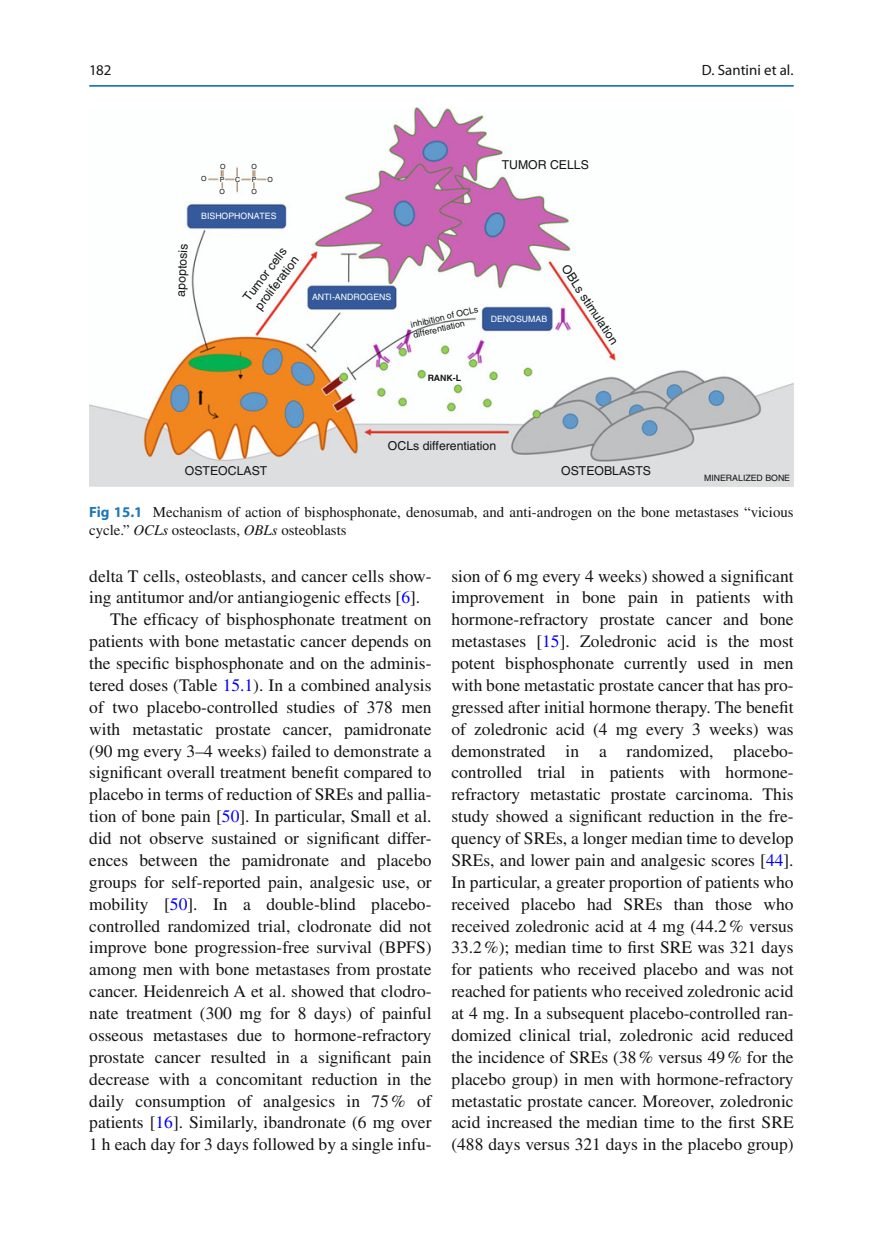
<style>
.page{position:relative;width:883px;height:1260px;background:#fff}
.page>*{position:absolute;margin:0;border:0;box-sizing:border-box;transform-origin:0 0}
.t1{font:17.5px/21.9px "Wgxfxr Times";color:#131413;text-align:justify}
.t2{font:14.88px/17.5px "Wgxfxr Times";color:#131413}
.t3{font:14.88px "Ljsxrs Myriad";color:#131413}
.t4{font:12.25px/14.7px "Xblbqr Helvetica";color:#131413}
.t5{font:8.75px/10.5px "Xblbqr Helvetica";color:#131413}
.t6{font:8.75px "Xblbqr Helvetica";color:#fff}
.t7{font:700 8.75px "Ljhsbt Helvetica";color:#131413}
.t8{font:7px "Xblbqr Helvetica";color:#131413}
.s1{font-family:"Sgkhhd Myriad";font-weight:700;color:#1f77b9}
.s2{font-family:"Nfmgrn Times";font-style:italic}
.s3{color:#0000fa}
</style>
<div class="page">
<img style="left:89px;top:107px;width:705px;height:379px">
<hr style="left:89px;top:85px;width:705px;height:2px;background:#1f77b9">
<p class="t3" style="left:89px;top:64px;width:24px">182</p>
<p class="t8" style="left:220px;top:164px;width:7px">O</p>
<p class="t8" style="left:252px;top:164px;width:7px">O</p>
<p class="t8" style="left:201px;top:176px;width:7px">O</p>
<p class="t8" style="left:267px;top:177px;width:7px">O</p>
<p class="t8" style="left:220px;top:189px;width:7px">O</p>
<p class="t8" style="left:252px;top:189px;width:7px">O</p>
<p class="t8" style="left:235px;top:177px;width:7px">C</p>
<p class="t8" style="left:252px;top:177px;width:6px">P</p>
<p class="t8" style="left:220px;top:177px;width:6px">P</p>
<p class="t6" style="left:201px;top:213px;width:77px">BISHOPHONATES</p>
<p class="t4" style="left:174px;top:296px;width:54px;rotate:-87deg">apoptosis</p>
<p class="t4" style="left:241px;top:296px;width:65px;rotate:-53deg">Tumor cells proliferation</p>
<p class="t6" style="left:312px;top:294px;width:81px">ANTI-ANDROGENS</p>
<p class="t4" style="left:502px;top:159px;width:89px">TUMOR CELLS</p>
<p class="t5" style="left:410px;top:320px;width:71px;rotate:-13deg">inhibition of OCLs differentiation</p>
<p class="t6" style="left:491px;top:315px;width:58px">DENOSUMAB</p>
<p class="t7" style="left:428px;top:375px;width:35px">RANK-L</p>
<p class="t4" style="left:570px;top:262px;width:94px;rotate:57deg">OBLs stimulation</p>
<p class="t4" style="left:185px;top:464px;width:84px">OSTEOCLAST</p>
<p class="t4" style="left:388px;top:439px;width:110px">OCLs differentiation</p>
<p class="t4" style="left:561px;top:464px;width:91px">OSTEOBLASTS</p>
<p class="t3" style="left:702px;top:64px;width:93px">D. Santini et al.</p>
<p class="t5" style="left:704px;top:474px;width:88px">MINERALIZED BONE</p>
<p class="t2" style="left:89px;top:505px;width:706px"><span class="s1">Fig 15.1</span> Mechanism of action of bisphosphonate, denosumab, and anti-androgen on the bone metastases “vicious cycle.” <span class="s2">OCLs</span> osteoclasts, <span class="s2">OBLs</span> osteoblasts</p>
<p class="t1" style="left:89px;top:566px;width:344px">delta T cells, osteoblasts, and cancer cells show-</p>
<p class="t1" style="left:89px;top:588px;width:333px">ing antitumor and/or antiangiogenic effects [ <span class="s3">6</span> ].</p>
<p class="t1" style="left:110px;top:610px;width:323px">The efficacy of bisphosphonate treatment on</p>
<p class="t1" style="left:89px;top:632px;width:344px">patients with bone metastatic cancer depends on</p>
<p class="t1" style="left:89px;top:654px;width:344px">the specific bisphosphonate and on the adminis-</p>
<p class="t1" style="left:89px;top:676px;width:344px">tered doses (Table <span class="s3">15.1</span> ). In a combined analysis</p>
<p class="t1" style="left:89px;top:698px;width:344px">of two placebo-controlled studies of 378 men</p>
<p class="t1" style="left:89px;top:720px;width:344px">with metastatic prostate cancer, pamidronate</p>
<p class="t1" style="left:89px;top:741px;width:344px">(90 mg every 3–4 weeks) failed to demonstrate a</p>
<p class="t1" style="left:89px;top:763px;width:344px">significant overall treatment benefit compared to</p>
<p class="t1" style="left:89px;top:785px;width:344px">placebo in terms of reduction of SREs and pallia-</p>
<p class="t1" style="left:89px;top:807px;width:344px">tion of bone pain [ <span class="s3">50</span> ]. In particular, Small et al.</p>
<p class="t1" style="left:89px;top:829px;width:344px">did not observe sustained or significant differ-</p>
<p class="t1" style="left:89px;top:851px;width:344px">ences between the pamidronate and placebo</p>
<p class="t1" style="left:89px;top:873px;width:344px">groups for self-reported pain, analgesic use, or</p>
<p class="t1" style="left:89px;top:895px;width:344px">mobility [ <span class="s3">50</span> ]. In a double-blind placebo-</p>
<p class="t1" style="left:89px;top:916px;width:344px">controlled randomized trial, clodronate did not</p>
<p class="t1" style="left:89px;top:938px;width:344px">improve bone progression-free survival (BPFS)</p>
<p class="t1" style="left:89px;top:960px;width:344px">among men with bone metastases from prostate</p>
<p class="t1" style="left:89px;top:982px;width:344px">cancer. Heidenreich A et al. showed that clodro-</p>
<p class="t1" style="left:89px;top:1004px;width:344px">nate treatment (300 mg for 8 days) of painful</p>
<p class="t1" style="left:89px;top:1026px;width:344px">osseous metastases due to hormone-refractory</p>
<p class="t1" style="left:89px;top:1048px;width:344px">prostate cancer resulted in a significant pain</p>
<p class="t1" style="left:89px;top:1070px;width:344px">decrease with a concomitant reduction in the</p>
<p class="t1" style="left:89px;top:1091px;width:344px">daily consumption of analgesics in 75 % of</p>
<p class="t1" style="left:89px;top:1113px;width:344px">patients [ <span class="s3">16</span> ]. Similarly, ibandronate (6 mg over</p>
<p class="t1" style="left:89px;top:1135px;width:344px">1 h each day for 3 days followed by a single infu-</p>
<p class="t1" style="left:451px;top:566px;width:344px">sion of 6 mg every 4 weeks) showed a significant improvement in bone pain in patients with hormone- refractory prostate cancer and bone metastases [ <span class="s3">15</span> ]. Zoledronic acid is the most potent bisphosphonate currently used in men with bone metastatic prostate cancer that has pro&shy;gressed after initial hormone therapy. The benefit of zoledronic acid (4 mg every 3 weeks) was demonstrated in a randomized, placebo&shy;controlled trial in patients with hormone&shy;refractory metastatic prostate carcinoma. This study showed a significant reduction in the fre&shy;quency of SREs, a longer median time to develop SREs, and lower pain and analgesic scores [ <span class="s3">44</span> ].<br>In particular, a greater proportion of patients who received placebo had SREs than those who received zoledronic acid at 4 mg (44.2 % versus 33.2 %); median time to first SRE was 321 days for patients who received placebo and was not reached for patients who received zoledronic acid at 4 mg. In a subsequent placebo-controlled ran&shy;domized clinical trial, zoledronic acid reduced the incidence of SREs (38 % versus 49 % for the placebo group) in men with hormone-refractory metastatic prostate cancer. Moreover, zoledronic acid increased the median time to the first SRE (488 days versus 321 days in the placebo group)</p>
</div>
